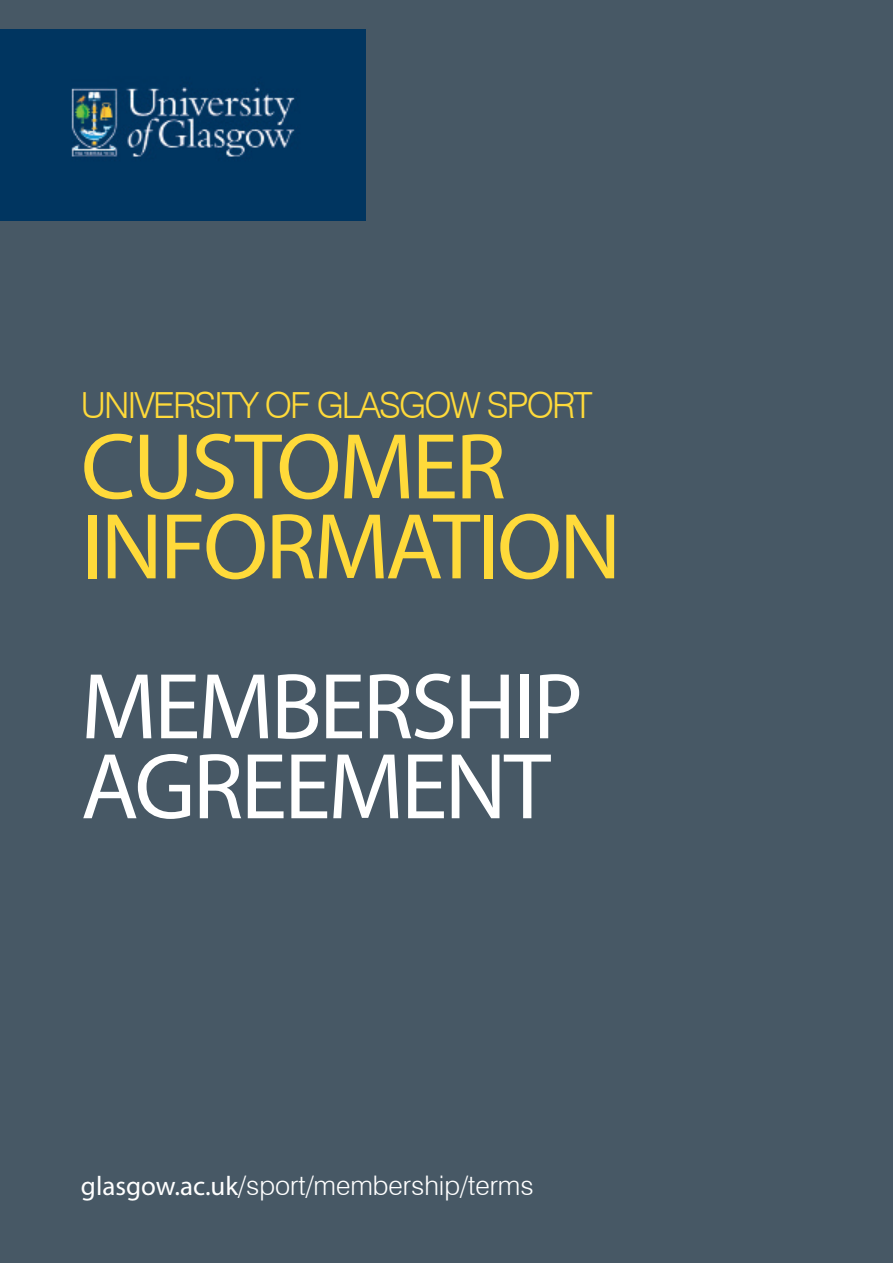
<style>
.page{position:relative;width:893px;height:1263px;background:#475865}
.page>*{position:absolute;margin:0;border:0;box-sizing:border-box;transform-origin:0 0}
.t1{font:94.35px "Myriad Pro";letter-spacing:-.03em;color:#ffda3a}
.t2{font:94.35px "Myriad Pro";letter-spacing:-.03em;color:#fff}
.t3{font:300 36px "Swiss 721 BT";letter-spacing:-.05em;color:#ffda3a}
.t4{font:300 27px "Swiss 721 BT";color:#fff}
.s1{font-family:"Myriad Pro";font-weight:400}
</style>
<div class="page">
<img style="left:0;top:30px;width:366px;height:191px">
<p class="t3" style="left:81px;top:384px;width:513px">UNIVERSITY OF GLASGOW SPORT</p>
<p class="t1" style="left:81px;top:408px;width:427px">CUSTOMER</p>
<p class="t1" style="left:81px;top:488px;width:542px">INFORMATION</p>
<p class="t2" style="left:81px;top:648px;width:504px">MEMBERSHIP</p>
<p class="t2" style="left:81px;top:728px;width:471px">AGREEMENT</p>
<p class="t4" style="left:81px;top:1169px;width:454px"><span class="s1">glasgow.ac.uk</span>/sport/membership/terms</p>
</div>
